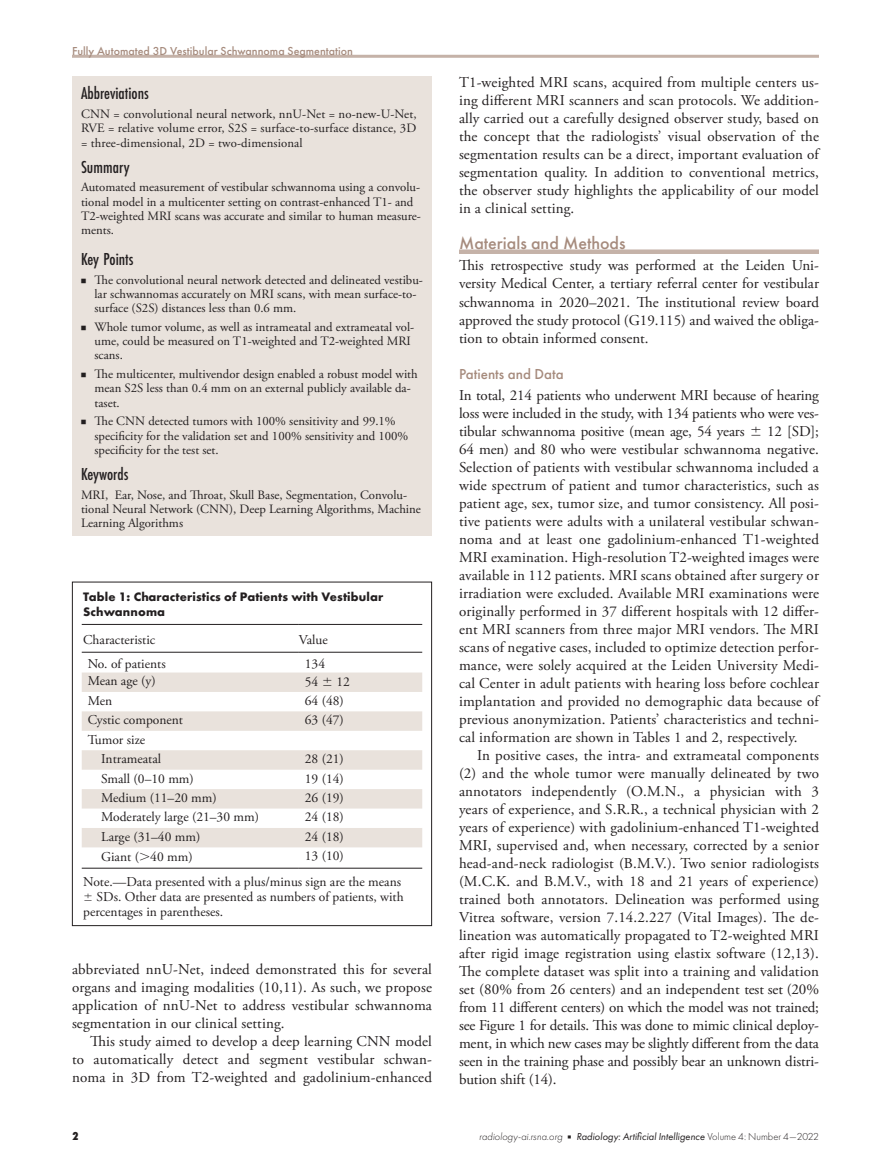
<style>
.page{position:relative;width:891px;height:1175px;background:#fff}
.page>*{position:absolute;margin:0;border:0;box-sizing:border-box;transform-origin:0 0}
.t1{font:500 18px "Futura PT Cond";color:#231f20}
.t2{font:500 18px "Futura PT";color:#a68b7d}
.t3{font:15px/18px "Adobe Garamond Pro";letter-spacing:.01em;color:#231f20;text-align:justify}
.t4{font:500 15px "Futura PT";color:#a68b7d}
.t5{font:13.5px/19.5px "Adobe Garamond Pro";color:#231f20}
.t6{font:12.75px/14.2px "Adobe Garamond Pro";color:#231f20}
.t7{font:700 12.75px/15px "Futura PT";letter-spacing:.01em;color:#231f20}
.t8{font:500 12px "Futura PT";color:#a68b7d}
.t9{font:800 12px "Futura PT Cond";color:#231f20}
.t10{font:italic 10.5px "Futura PT";color:#231f20}
.s1{font-family:"Universal Newswith Comm Pi";font-size:9px}
.s2{font-family:"Universal Greekwith Math Pi"}
.s3{font-family:"Universal Greekwith Math Pi";font-size:12px}
.s4{font-weight:300}
.s5{font-family:"Universal Newswith Comm Pi";font-style:normal;font-size:6px}
.s6{font-weight:300;font-style:normal}
</style>
<div class="page">
<hr style="left:72px;top:55px;width:747px;height:3px;background:#c5b2a8">
<div style="left:459px;top:249px;width:360px;height:5px;background:#c5b2a8"></div>
<div style="left:72px;top:76px;width:360px;height:460px;background:#e9e2dc"></div>
<svg style="left:82px;top:672px;width:340px;height:175px;fill:#e9e2dc"></svg>
<hr style="left:82px;top:624px;width:217px;height:1px;background:#231f20">
<hr style="left:299px;top:624px;width:123px;height:1px;background:#231f20">
<hr style="left:82px;top:652px;width:217px;height:1px;background:#231f20">
<hr style="left:299px;top:652px;width:123px;height:1px;background:#231f20">
<hr style="left:82px;top:867px;width:217px;height:1px;background:#231f20">
<hr style="left:299px;top:867px;width:123px;height:1px;background:#231f20">
<div style="left:72px;top:581px;width:360px;height:345px;border:1px solid #231f20"></div>
<p class="t8" style="left:72px;top:43px;width:282px">Fully Automated 3D Vestibular Schwannoma Segmentation</p>
<p class="t1" style="left:81px;top:83px;width:69px">Abbreviations</p>
<p class="t6" style="left:81px;top:107px;width:337px;text-align:justify">CNN = convolutional neural network, nnU-Net = no-new-U-Net, RVE = relative volume error, S2S = surface-to-surface distance, 3D = three-dimensional, 2D = two-dimensional</p>
<p class="t1" style="left:81px;top:156px;width:50px">Summary</p>
<p class="t6" style="left:81px;top:181px;width:341px">Automated measurement of vestibular schwannoma using a convolu&shy;tional model in a multicenter setting on contrast-enhanced T1- and T2-weighted MRI scans was accurate and similar to human measure&shy;ments.</p>
<p class="t1" style="left:81px;top:248px;width:54px">Key Points</p>
<p class="t6" style="left:94px;top:273px;width:330px;text-indent:-14px"><span class="s1">n</span> The convolutional neural network detected and delineated vestibu&shy;lar schwannomas accurately on MRI scans, with mean surface-to&shy;surface (S2S) distances less than 0.6 mm.</p>
<p class="t6" style="left:94px;top:320px;width:321px;text-indent:-14px"><span class="s1">n</span> Whole tumor volume, as well as intrameatal and extrameatal vol&shy;ume, could be measured on T1-weighted and T2-weighted MRI scans.</p>
<p class="t6" style="left:94px;top:367px;width:325px;text-indent:-14px"><span class="s1">n</span> The multicenter, multivendor design enabled a robust model with mean S2S less than 0.4 mm on an external publicly available da&shy;taset.</p>
<p class="t6" style="left:94px;top:414px;width:315px;text-indent:-14px"><span class="s1">n</span> The CNN detected tumors with 100% sensitivity and 99.1% specificity for the validation set and 100% sensitivity and 100% specificity for the test set.</p>
<p class="t1" style="left:81px;top:463px;width:49px">Keywords</p>
<p class="t6" style="left:81px;top:488px;width:341px">MRI, Ear, Nose, and Throat, Skull Base, Segmentation, Convolu&shy;tional Neural Network (CNN), Deep Learning Algorithms, Machine<br>Learning Algorithms</p>
<p class="t7" style="left:83px;top:589px;width:302px">Table 1: Characteristics of Patients with Vestibular<br>Schwannoma</p>
<p class="t5" style="left:83px;top:630px;width:73px">Characteristic</p>
<p class="t5" style="left:299px;top:630px;width:30px">Value</p>
<p class="t5" style="left:88px;top:654px;width:79px">No. of patients</p>
<p class="t5" style="left:305px;top:654px;width:22px">134</p>
<p class="t5" style="left:88px;top:671px;width:69px">Mean age (y)</p>
<p class="t5" style="left:305px;top:672px;width:46px">54 <span class="s2">6</span> 12</p>
<p class="t5" style="left:88px;top:691px;width:26px">Men</p>
<p class="t5" style="left:305px;top:691px;width:41px">64 (48)</p>
<p class="t5" style="left:88px;top:710px;width:97px">Cystic component</p>
<p class="t5" style="left:305px;top:710px;width:41px">63 (47)</p>
<p class="t5" style="left:101px;top:730px;width:61px;text-indent:-14px">Tumor size<br>Intrameatal</p>
<p class="t5" style="left:305px;top:749px;width:41px">28 (21)</p>
<p class="t5" style="left:101px;top:769px;width:94px">Small (0–10 mm)</p>
<p class="t5" style="left:305px;top:769px;width:41px">19 (14)</p>
<p class="t5" style="left:101px;top:788px;width:117px">Medium (11–20 mm)</p>
<p class="t5" style="left:305px;top:788px;width:41px">26 (19)</p>
<p class="t5" style="left:101px;top:807px;width:159px">Moderately large (21–30 mm)</p>
<p class="t5" style="left:305px;top:807px;width:41px">24 (18)</p>
<p class="t5" style="left:101px;top:827px;width:101px">Large (31–40 mm)</p>
<p class="t5" style="left:305px;top:827px;width:41px">24 (18)</p>
<p class="t5" style="left:101px;top:847px;width:93px">Giant (<span class="s2">.</span>40 mm)</p>
<p class="t5" style="left:83px;top:843px;width:319px;line-height:26px;text-indent:222px">13 (10)<br>Note.—Data presented with a plus/minus sign are the means</p>
<p class="t5" style="left:83px;top:890px;width:322px;line-height:15px"><span class="s3">6</span> SDs. Other data are presented as numbers of patients, with percentages in parentheses.</p>
<p class="t3" style="left:72px;top:961px;width:362px">abbreviated nnU-Net, indeed demonstrated this for several organs and imaging modalities (10,11). As such, we propose application of nnU-Net to address vestibular schwannoma segmentation in our clinical setting.</p>
<p class="t3" style="left:72px;top:1033px;width:362px;text-indent:18px">This study aimed to develop a deep learning CNN model to automatically detect and segment vestibular schwan&shy;noma in 3D from T2-weighted and gadolinium-enhanced</p>
<p class="t3" style="left:459px;top:74px;width:362px">T1-weighted MRI scans, acquired from multiple centers us&shy;ing different MRI scanners and scan protocols. We addition&shy;ally carried out a carefully designed observer study, based on the concept that the radiologists’ visual observation of the segmentation results can be a direct, important evaluation of segmentation quality. In addition to conventional metrics, the observer study highlights the applicability of our model in a clinical setting.</p>
<p class="t2" style="left:459px;top:233px;width:168px">Materials and Methods</p>
<p class="t3" style="left:459px;top:257px;width:362px">This retrospective study was performed at the Leiden Uni&shy;versity Medical Center, a tertiary referral center for vestibular schwannoma in 2020–2021. The institutional review board approved the study protocol (G19.115) and waived the obliga&shy;tion to obtain informed consent.</p>
<p class="t4" style="left:459px;top:364px;width:106px">Patients and Data</p>
<p class="t3" style="left:459px;top:386px;width:362px">In total, 214 patients who underwent MRI because of hearing loss were included in the study, with 134 patients who were ves&shy;tibular schwannoma positive (mean age, 54 years <span class="s2">6</span> 12 [SD]; 64 men) and 80 who were vestibular schwannoma negative.<br>Selection of patients with vestibular schwannoma included a wide spectrum of patient and tumor characteristics, such as patient age, sex, tumor size, and tumor consistency. All posi&shy;tive patients were adults with a unilateral vestibular schwan&shy;noma and at least one gadolinium-enhanced T1-weighted MRI examination. High-resolution T2-weighted images were available in 112 patients. MRI scans obtained after surgery or irradiation were excluded. Available MRI examinations were originally performed in 37 different hospitals with 12 differ&shy;ent MRI scanners from three major MRI vendors. The MRI scans of negative cases, included to optimize detection perfor&shy;mance, were solely acquired at the Leiden University Medi&shy;cal Center in adult patients with hearing loss before cochlear implantation and provided no demographic data because of previous anonymization. Patients’ characteristics and techni&shy;cal information are shown in Tables 1 and 2, respectively.</p>
<p class="t3" style="left:459px;top:746px;width:362px;text-indent:18px">In positive cases, the intra- and extrameatal components (2) and the whole tumor were manually delineated by two annotators independently (O.M.N., a physician with 3 years of experience, and S.R.R., a technical physician with 2 years of experience) with gadolinium-enhanced T1-weighted MRI, supervised and, when necessary, corrected by a senior head-and-neck radiologist (B.M.V.). Two senior radiologists (M.C.K. and B.M.V., with 18 and 21 years of experience) trained both annotators. Delineation was performed using Vitrea software, version 7.14.2.227 (Vital Images). The de&shy;lineation was automatically propagated to T2-weighted MRI after rigid image registration using elastix software (12,13).<br>The complete dataset was split into a training and validation set (80% from 26 centers) and an independent test set (20% from 11 different centers) on which the model was not trained; see Figure 1 for details. This was done to mimic clinical deploy&shy;ment, in which new cases may be slightly different from the data seen in the training phase and possibly bear an unknown distri&shy;bution shift (14).</p>
<p class="t9" style="left:72px;top:1128px;width:8px">2</p>
<p class="t10" style="left:479px;top:1130px;width:341px"><span class="s4">radiology-ai.rsna.org</span> <span class="s5">n</span> Radiology: Artificial Intelligence <span class="s6">Volume 4: Number 4—2022</span></p>
</div>
